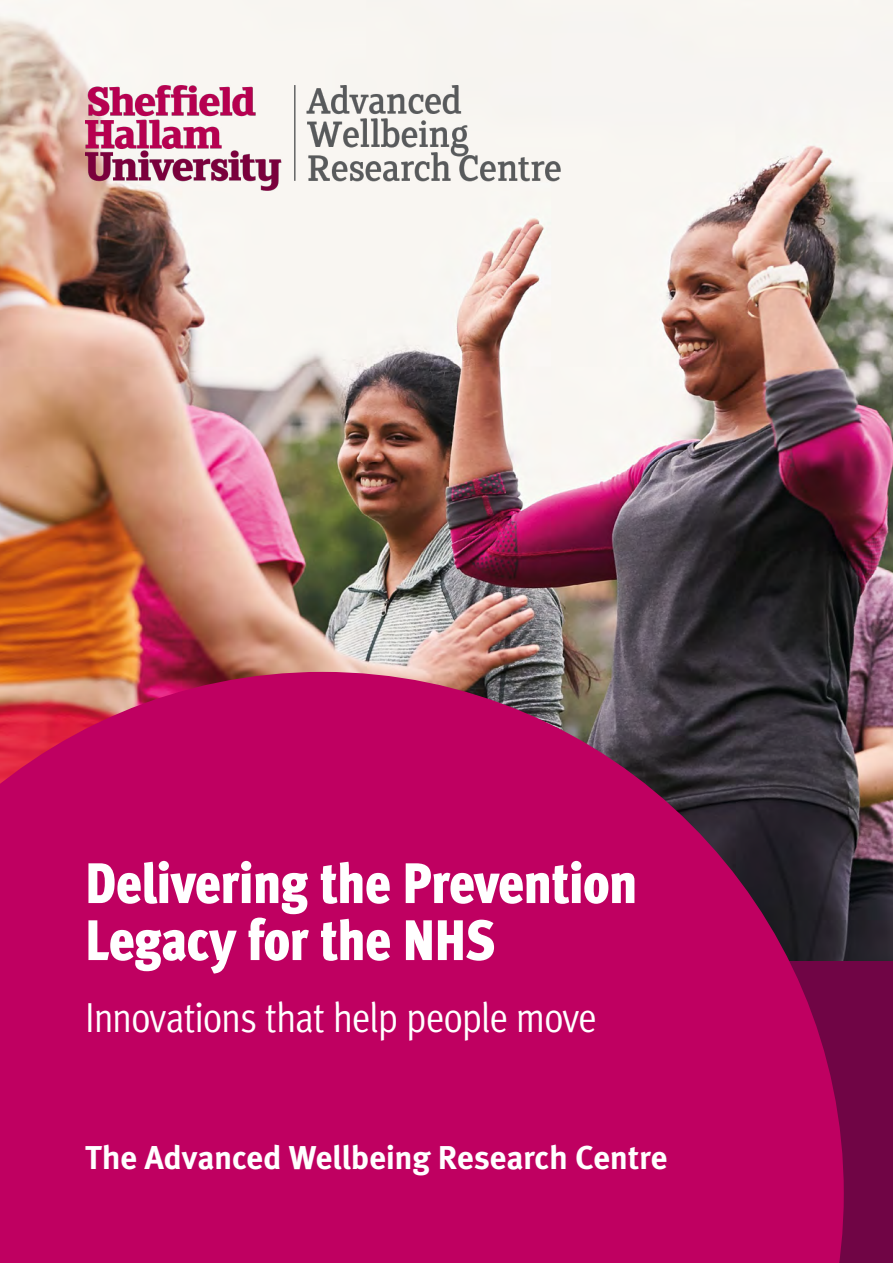
<style>
.page{position:relative;width:893px;height:1263px;background:#fff}
.page>*{position:absolute;margin:0;border:0;box-sizing:border-box;transform-origin:0 0}
.t1{font:900 condensed 57px/57px "Meta Pro";letter-spacing:-.02em;color:#fff}
.t2{font:42px "Meta Pro Cond Norm";letter-spacing:-.025em;color:#fff}
.t3{font:700 33px "Meta Pro";letter-spacing:-.015em;color:#fff}
</style>
<div class="page">
<img style="left:0;top:0;width:893px;height:961px">
<div style="left:0;top:961px;width:893px;height:302px;background:#700545"></div>
<img style="left:85px;top:85px;width:475px;height:105px">
<svg style="left:0;top:672px;width:844px;height:591px;background:#b0085c"></svg>
<p class="t1" style="left:85px;top:852px;width:554px">Delivering the Prevention<br>Legacy for the NHS</p>
<p class="t2" style="left:85px;top:987px;width:513px">Innovations that help people move</p>
<p class="t3" style="left:85px;top:1131px;width:584px">The Advanced Wellbeing Research Centre</p>
</div>
